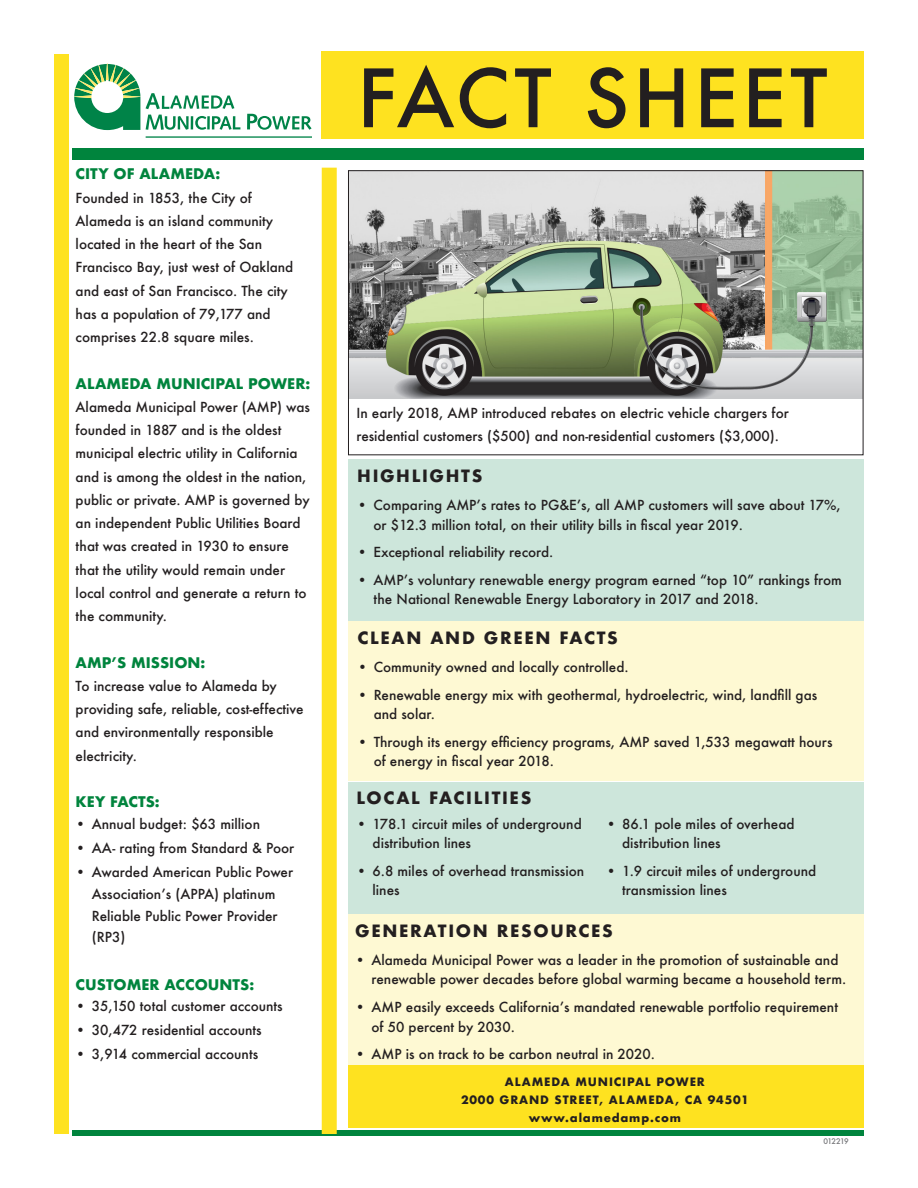
<style>
.page{position:relative;width:918px;height:1188px;background:#fff}
.page>*{position:absolute;margin:0;border:0;box-sizing:border-box;transform-origin:0 0}
.Paragraph_A{font:500 78px "Futura";letter-spacing:.05em;color:#231f20}
.highlight_subheads{font:700 16.5px "Futura";letter-spacing:.1em;color:#231f20}
.Subheads{font:700 16.5px "Futura";letter-spacing:.1em;color:#231f20}
.Subheads-2{font:700 14.25px "Futura";color:#00843d}
.Paragraph_A-2{font:500 13.5px/23.2px "Futura";color:#231f20}
.Paragraph_A-3{font:700 11.25px/18px "Futura";letter-spacing:.075em;color:#231f20;text-align:center}
.Paragraph_A-4{font:500 7.5px "Futura";letter-spacing:-.08em;color:#757679}
</style>
<div class="page">
<div style="left:348px;top:783px;width:516px;height:131px;background:#cde6db"></div>
<div style="left:322px;top:52px;width:542px;height:87px;background:#fee220"></div>
<div style="left:72px;top:148px;width:792px;height:12px;background:#00843d"></div>
<div style="left:348px;top:1065px;width:516px;height:63px;background:#fee220"></div>
<div style="left:348px;top:621px;width:516px;height:160px;background:#fef9d3"></div>
<div style="left:348px;top:914px;width:516px;height:157px;background:#fef9d3"></div>
<div style="left:348px;top:460px;width:516px;height:161px;background:#cde6db"></div>
<div style="left:72px;top:1130px;width:792px;height:5px;background:#00843d"></div>
<img style="left:350px;top:172px;width:511px;height:226px">
<div style="left:54px;top:54px;width:15px;height:1080px;background:#fee220"></div>
<div style="left:322px;top:168px;width:15px;height:966px;background:#fee220"></div>
<div style="left:348px;top:170px;width:515px;height:285px;border:1px solid #231f20"></div>
<svg style="left:146px;top:93px;width:88px;height:16px"></svg>
<hr style="left:146px;top:136px;width:166px;height:2px;background:#008348">
<svg style="left:74px;top:63px;width:66px;height:67px"></svg>
<svg style="left:146px;top:115px;width:94px;height:15px"></svg>
<svg style="left:247px;top:114px;width:65px;height:16px"></svg>
<p class="Subheads-2" style="left:76px;top:164px;width:146px">CITY OF ALAMEDA:</p>
<p class="Paragraph_A-2" style="left:76px;top:186px;width:219px">Founded in 1853, the City of<br>Alameda is an island community located in the heart of the San<br>Francisco Bay, just west of Oakland and east of San Francisco. The city has a population of 79,177 and comprises 22.8 square miles.</p>
<p class="Subheads-2" style="left:76px;top:373px;width:236px">ALAMEDA MUNICIPAL POWER:</p>
<p class="Paragraph_A-2" style="left:76px;top:395px;width:236px">Alameda Municipal Power (AMP) was founded in 1887 and is the oldest municipal electric utility in California and is among the oldest in the nation, public or private. AMP is governed by an independent Public Utilities Board that was created in 1930 to ensure that the utility would remain under local control and generate a return to the community.</p>
<p class="Subheads-2" style="left:76px;top:652px;width:131px">AMP’S MISSION:</p>
<p class="Paragraph_A-2" style="left:76px;top:674px;width:229px">To increase value to Alameda by providing safe, reliable, cost-effective and environmentally responsible electricity.</p>
<p class="Subheads-2" style="left:76px;top:792px;width:86px">KEY FACTS:</p>
<p class="Paragraph_A-2" style="left:76px;top:812px;width:186px">• Annual budget: $63 million</p>
<p class="Paragraph_A-2" style="left:76px;top:836px;width:220px">• AA- rating from Standard &amp; Poor</p>
<p class="Paragraph_A-2" style="left:92px;top:861px;width:203px;line-height:21.8px;text-indent:-16px">• Awarded American Public Power<br>Association’s (APPA) platinum<br>Reliable Public Power Provider (RP3)</p>
<p class="Subheads-2" style="left:76px;top:974px;width:180px">CUSTOMER ACCOUNTS:</p>
<p class="Paragraph_A-2" style="left:76px;top:994px;width:209px">• 35,150 total customer accounts</p>
<p class="Paragraph_A-2" style="left:76px;top:1018px;width:188px">• 30,472 residential accounts</p>
<p class="Paragraph_A-2" style="left:76px;top:1043px;width:184px">• 3,914 commercial accounts</p>
<p class="Paragraph_A" style="left:357px;top:45px;width:472px">FACT SHEET</p>
<p class="Paragraph_A-2" style="left:356px;top:401px;width:434px">In early 2018, AMP introduced rebates on electric vehicle chargers for residential customers ($500) and non-residential customers ($3,000).</p>
<p class="highlight_subheads" style="left:357px;top:464px;width:127px">HIGHLIGHTS</p>
<p class="Paragraph_A-2" style="left:373px;top:495px;width:469px;line-height:19.5px;text-indent:-16px">• Comparing AMP’s rates to PG&amp;E’s, all AMP customers will save about 17%, or $12.3 million total, on their utility bills in fiscal year 2019.</p>
<p class="Paragraph_A-2" style="left:357px;top:540px;width:198px">• Exceptional reliability record.</p>
<p class="Paragraph_A-2" style="left:373px;top:570px;width:470px;line-height:19.5px;text-indent:-16px">• AMP’s voluntary renewable energy program earned “top 10” rankings from the National Renewable Energy Laboratory in 2017 and 2018.</p>
<p class="highlight_subheads" style="left:357px;top:626px;width:262px">CLEAN AND GREEN FACTS</p>
<p class="Paragraph_A-2" style="left:357px;top:655px;width:273px">• Community owned and locally controlled.</p>
<p class="Paragraph_A-2" style="left:374px;top:685px;width:445px;line-height:19.5px;text-indent:-16px">• Renewable energy mix with geothermal, hydroelectric, wind, landfill gas and solar.</p>
<p class="Paragraph_A-2" style="left:374px;top:732px;width:460px;line-height:19.5px;text-indent:-16px">• Through its energy efficiency programs, AMP saved 1,533 megawatt hours of energy in fiscal year 2018.</p>
<p class="Subheads" style="left:356px;top:786px;width:176px">LOCAL FACILITIES</p>
<p class="Paragraph_A-2" style="left:373px;top:814px;width:211px;line-height:19.5px;text-indent:-16px">• 178.1 circuit miles of underground distribution lines</p>
<p class="Paragraph_A-2" style="left:373px;top:861px;width:213px;line-height:19.5px;text-indent:-16px">• 6.8 miles of overhead transmission lines</p>
<p class="Paragraph_A-2" style="left:622px;top:814px;width:174px;line-height:19.5px;text-indent:-16px">• 86.1 pole miles of overhead distribution lines</p>
<p class="Paragraph_A-2" style="left:622px;top:861px;width:196px;line-height:19.5px;text-indent:-16px">• 1.9 circuit miles of underground transmission lines</p>
<p class="highlight_subheads" style="left:355px;top:919px;width:259px">GENERATION RESOURCES</p>
<p class="Paragraph_A-2" style="left:372px;top:950px;width:476px;line-height:19.5px;text-indent:-16px">• Alameda Municipal Power was a leader in the promotion of sustainable and renewable power decades before global warming became a household term.</p>
<p class="Paragraph_A-2" style="left:372px;top:997px;width:468px;line-height:19.5px;text-indent:-16px">• AMP easily exceeds California’s mandated renewable portfolio requirement of 50 percent by 2030.</p>
<p class="Paragraph_A-2" style="left:355px;top:1042px;width:301px">• AMP is on track to be carbon neutral in 2020.</p>
<p class="Paragraph_A-3" style="left:505px;top:1073px;width:202px">ALAMEDA MUNICIPAL POWER</p>
<p class="Paragraph_A-3" style="left:461px;top:1091px;width:289px">2000 GRAND STREET, ALAMEDA, CA 94501 www.alamedamp.com</p>
<p class="Paragraph_A-4" style="left:824px;top:1136px;width:27px">012219</p>
</div>
